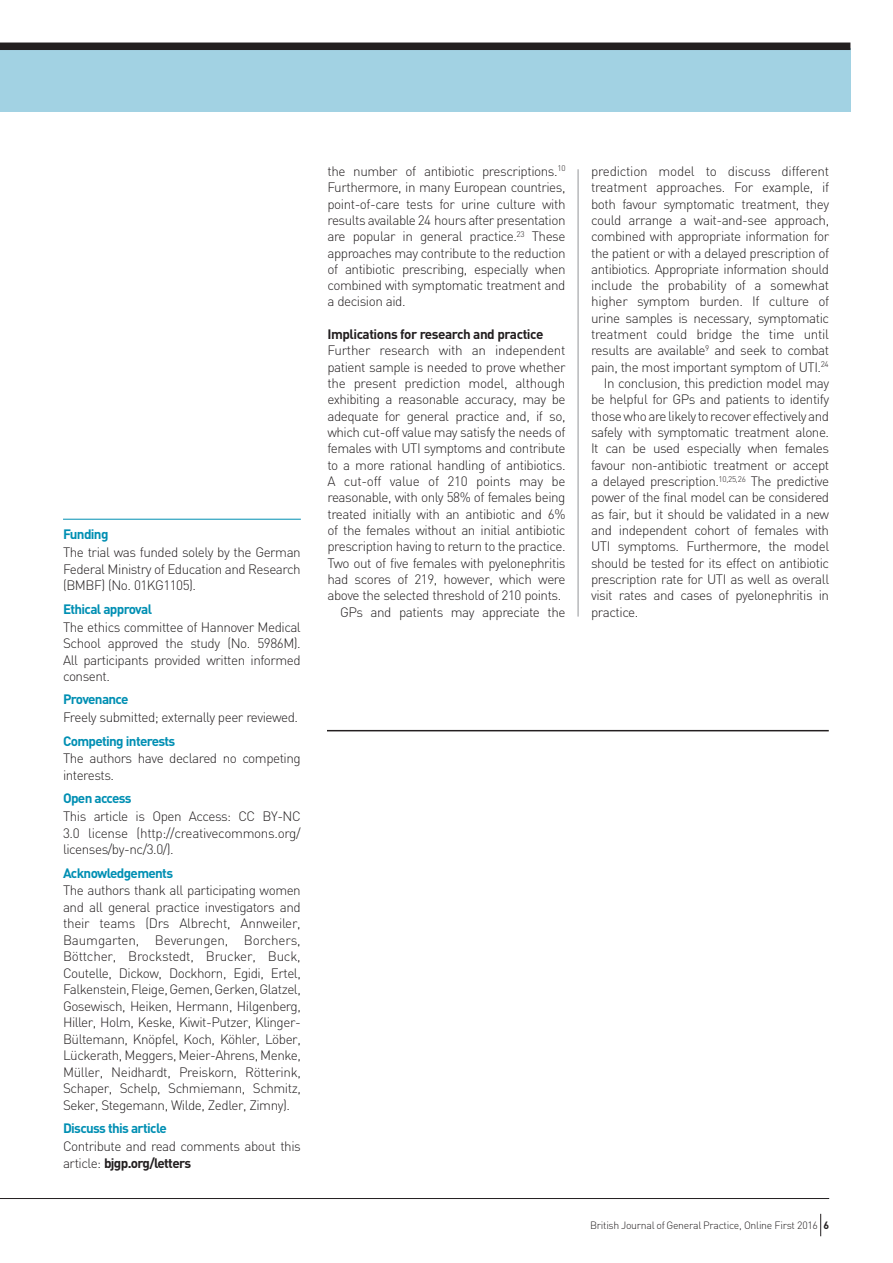
<style>
.page{position:relative;width:893px;height:1263px;background:#fff}
.page>*{position:absolute;margin:0;border:0;box-sizing:border-box;transform-origin:0 0}
.t1{font:300 13.5px/16.5px "DIN";letter-spacing:-.035em;color:#231f20;text-align:justify}
.t2{font:700 13.5px "DIN";letter-spacing:-.05em;color:#008fb3}
.t3{font:700 13.5px "DIN";letter-spacing:-.035em;color:#231f20}
.t4{font:300 10.5px "DIN";letter-spacing:-.025em;color:#231f20}
.s1{font-weight:700}
</style>
<div class="page">
<div style="left:0;top:48px;width:850px;height:64px;background:#a2d2e3"></div>
<div style="left:0;top:43px;width:850px;height:7px;background:#231f20"></div>
<hr style="left:578px;top:169px;width:1px;height:448px;background:#939598">
<hr style="left:63px;top:519px;width:238px;height:1px;background:#008fb3">
<hr style="left:327px;top:730px;width:502px;height:1px;background:#231f20">
<svg style="left:820px;top:1214px;width:1px;height:22px"></svg>
<hr style="left:0;top:1198px;width:829px;height:1px;background:#231f20">
<p class="t2" style="left:63px;top:526px;width:47px">Funding</p>
<p class="t1" style="left:63px;top:544px;width:239px">The trial was funded solely by the German Federal Ministry of Education and Research (BMBF) (No. 01KG1105).</p>
<p class="t2" style="left:63px;top:600px;width:91px">Ethical approval</p>
<p class="t1" style="left:63px;top:618px;width:239px">The ethics committee of Hannover Medical School approved the study (No. 5986M).<br>All participants provided written informed consent.</p>
<p class="t2" style="left:63px;top:691px;width:67px">Provenance</p>
<p class="t1" style="left:63px;top:709px;width:237px">Freely submitted; externally peer reviewed.</p>
<p class="t2" style="left:63px;top:732px;width:114px">Competing interests</p>
<p class="t1" style="left:63px;top:750px;width:239px">The authors have declared no competing interests.</p>
<p class="t2" style="left:63px;top:790px;width:70px">Open access</p>
<p class="t1" style="left:63px;top:808px;width:239px">This article is Open Access: CC BY-NC 3.0 license (http://creativecommons.org/ licenses/by-nc/3.0/).</p>
<p class="t2" style="left:63px;top:864px;width:112px">Acknowledgements</p>
<p class="t1" style="left:63px;top:882px;width:239px">The authors thank all participating women and all general practice investigators and their teams (Drs Albrecht, Annweiler, Baumgarten, Beverungen, Borchers, Böttcher, Brockstedt, Brucker, Buck, Coutelle, Dickow, Dockhorn, Egidi, Ertel, Falkenstein, Fleige, Gemen, Gerken, Glatzel, Gosewisch, Heiken, Hermann, Hilgenberg, Hiller, Holm, Keske, Kiwit-Putzer, Klinger-Bültemann, Knöpfel, Koch, Köhler, Löber, Lückerath, Meggers, Meier-Ahrens, Menke, Müller, Neidhardt, Preiskorn, Rötterink, Schaper, Schelp, Schmiemann, Schmitz, Seker, Stegemann, Wilde, Zedler, Zimny).</p>
<p class="t2" style="left:63px;top:1119px;width:105px">Discuss this article</p>
<p class="t1" style="left:63px;top:1138px;width:239px">Contribute and read comments about this article: <span class="s1">bjgp.org/letters</span></p>
<p class="t1" style="left:327px;top:163px;width:240px">the number of antibiotic prescriptions.<sup>10<br></sup>Furthermore, in many European countries, point-of-care tests for urine culture with results available 24 hours after presentation are popular in general practice.<sup>23</sup> These approaches may contribute to the reduction of antibiotic prescribing, especially when combined with symptomatic treatment and a decision aid.</p>
<p class="t3" style="left:327px;top:325px;width:217px">Implications for research and practice</p>
<p class="t1" style="left:327px;top:342px;width:240px">Further research with an independent</p>
<p class="t1" style="left:327px;top:358px;width:240px">patient sample is needed to prove whether</p>
<p class="t1" style="left:327px;top:375px;width:240px">the present prediction model, although</p>
<p class="t1" style="left:327px;top:391px;width:240px">exhibiting a reasonable accuracy, may be</p>
<p class="t1" style="left:327px;top:407px;width:240px">adequate for general practice and, if so,</p>
<p class="t1" style="left:327px;top:424px;width:240px">which cut-off value may satisfy the needs of</p>
<p class="t1" style="left:327px;top:440px;width:240px">females with UTI symptoms and contribute</p>
<p class="t1" style="left:327px;top:456px;width:240px">to a more rational handling of antibiotics.</p>
<p class="t1" style="left:327px;top:473px;width:240px">A cut-off value of 210 points may be</p>
<p class="t1" style="left:327px;top:489px;width:240px">reasonable, with only 58% of females being</p>
<p class="t1" style="left:327px;top:505px;width:240px">treated initially with an antibiotic and 6%</p>
<p class="t1" style="left:327px;top:522px;width:240px">of the females without an initial antibiotic</p>
<p class="t1" style="left:327px;top:538px;width:240px">prescription having to return to the practice.</p>
<p class="t1" style="left:327px;top:554px;width:240px">Two out of five females with pyelonephritis</p>
<p class="t1" style="left:327px;top:571px;width:240px">had scores of 219, however, which were</p>
<p class="t1" style="left:327px;top:587px;width:235px">above the selected threshold of 210 points.</p>
<p class="t1" style="left:340px;top:603px;width:227px">GPs and patients may appreciate the</p>
<p class="t1" style="left:591px;top:163px;width:240px">prediction model to discuss different</p>
<p class="t1" style="left:591px;top:179px;width:240px">treatment approaches. For example, if</p>
<p class="t1" style="left:591px;top:195px;width:240px">both favour symptomatic treatment, they</p>
<p class="t1" style="left:591px;top:212px;width:240px">could arrange a wait-and-see approach,</p>
<p class="t1" style="left:591px;top:228px;width:240px">combined with appropriate information for</p>
<p class="t1" style="left:591px;top:244px;width:240px">the patient or with a delayed prescription of</p>
<p class="t1" style="left:591px;top:261px;width:240px">antibiotics. Appropriate information should</p>
<p class="t1" style="left:591px;top:277px;width:240px">include the probability of a somewhat</p>
<p class="t1" style="left:591px;top:293px;width:240px">higher symptom burden. If culture of</p>
<p class="t1" style="left:591px;top:310px;width:240px">urine samples is necessary, symptomatic</p>
<p class="t1" style="left:591px;top:326px;width:239px">treatment could bridge the time until</p>
<p class="t1" style="left:591px;top:342px;width:240px">results are available<sup>9</sup> and seek to combat</p>
<p class="t1" style="left:591px;top:358px;width:239px">pain, the most important symptom of UTI.<sup>24</sup></p>
<p class="t1" style="left:604px;top:375px;width:227px">In conclusion, this prediction model may</p>
<p class="t1" style="left:591px;top:391px;width:240px">be helpful for GPs and patients to identify</p>
<p class="t1" style="left:591px;top:407px;width:240px">those who are likely to recover effectively and</p>
<p class="t1" style="left:591px;top:424px;width:240px">safely with symptomatic treatment alone.</p>
<p class="t1" style="left:591px;top:440px;width:240px">It can be used especially when females</p>
<p class="t1" style="left:591px;top:456px;width:240px">favour non-antibiotic treatment or accept</p>
<p class="t1" style="left:591px;top:473px;width:240px">a delayed prescription.<sup>10,25,26</sup> The predictive</p>
<p class="t1" style="left:591px;top:489px;width:240px">power of the final model can be considered</p>
<p class="t1" style="left:591px;top:505px;width:240px">as fair, but it should be validated in a new</p>
<p class="t1" style="left:591px;top:522px;width:240px">and independent cohort of females with</p>
<p class="t1" style="left:591px;top:538px;width:240px">UTI symptoms. Furthermore, the model</p>
<p class="t1" style="left:591px;top:554px;width:240px">should be tested for its effect on antibiotic</p>
<p class="t1" style="left:591px;top:571px;width:240px">prescription rate for UTI as well as overall</p>
<p class="t1" style="left:591px;top:587px;width:240px">visit rates and cases of pyelonephritis in</p>
<p class="t1" style="left:591px;top:603px;width:49px">practice.</p>
<p class="t4" style="left:590px;top:1218px;width:241px">British Journal of General Practice, Online First 2016 <span class="s1">6</span></p>
</div>
